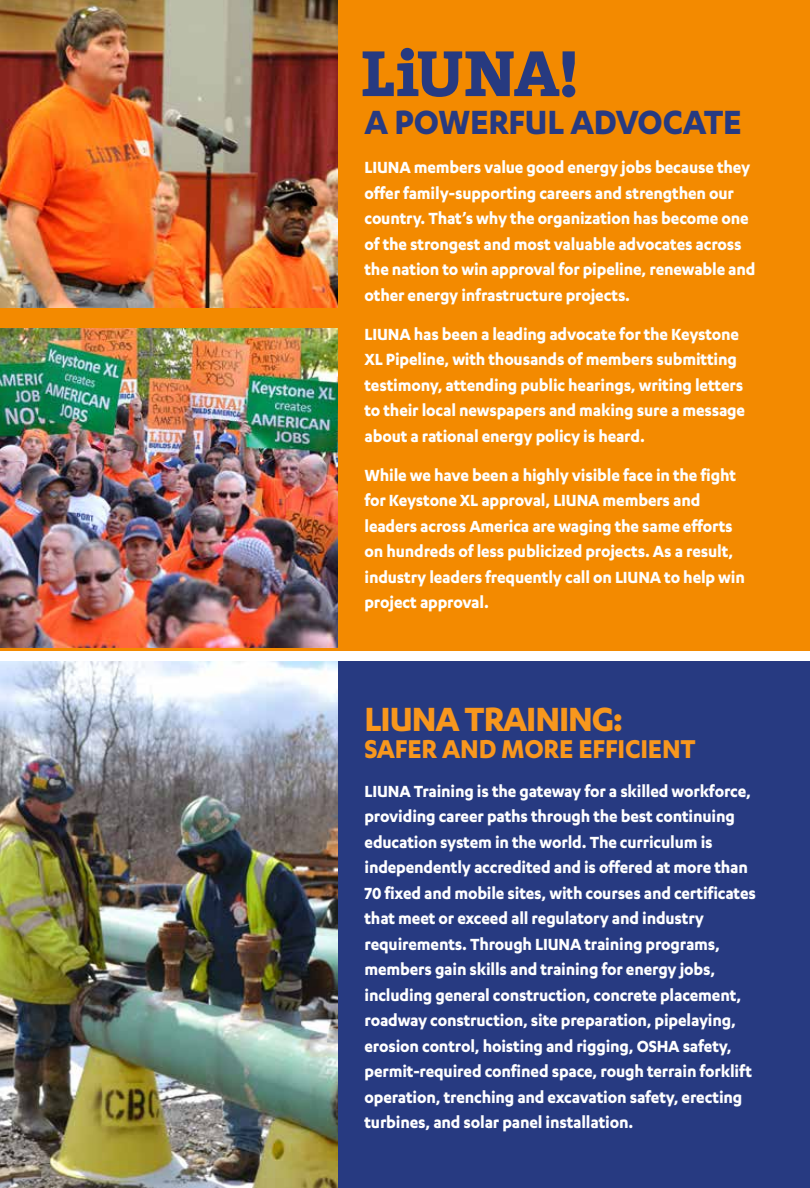
<style>
.page{position:relative;width:810px;height:1188px;background:#fff}
.page>*{position:absolute;margin:0;border:0;box-sizing:border-box;transform-origin:0 0}
.t1{font:700 39px "Karbon";letter-spacing:-.025em;color:#273a81;scale:.95 1}
.t2{font:700 39px "Karbon";letter-spacing:-.03em;color:#f8971d}
.t3{font:700 30px "Karbon";letter-spacing:-.01em;color:#f8971d;scale:.95 1}
.t4{font:700 18.75px/25.5px "Karbon";letter-spacing:-.01em;color:#fff;scale:.95 1}
</style>
<div class="page">
<div style="left:43px;top:662px;width:767px;height:526px;background:#273a81"></div>
<div style="left:0;top:0;width:810px;height:650px;background:#f38a00"></div>
<img style="left:0;top:662px;width:338px;height:526px">
<img style="left:0;top:328px;width:338px;height:320px">
<img style="left:0;top:0;width:338px;height:308px">
<svg style="left:363px;top:51px;width:212px;height:46px"></svg>
<div style="left:401px;top:48px;width:13px;height:13px;background:#273a80;border-radius:50%"></div>
<div style="left:562px;top:85px;width:13px;height:12px;background:#273a80;border-radius:50%"></div>
<h1 class="t1" style="left:364px;top:100px;width:76px">A POWERF</h1>
<h1 class="t1" style="left:525px;top:100px;width:209px">UL ADVOCATE</h1>
<p class="t4" style="left:364px;top:154px;width:413px">LIUNA members value good energy jobs because they offer family-supporting careers and strengthen our country. That’s why the organization has become one of the strongest and most valuable advocates across the nation to win approval for pipeline, renewable and other energy infrastructure projects.</p>
<p class="t4" style="left:364px;top:321px;width:402px">LIUNA has been a leading advocate for the Keystone XL Pipeline, with thousands of members submitting testimony, attending public hearings, writing letters to their local newspapers and making sure a message about a rational energy policy is heard.</p>
<p class="t4" style="left:364px;top:462px;width:402px">While we have been a highly visible face in the fight for Keystone XL approval, LIUNA members and leaders across America are waging the same efforts on hundreds of less publicized projects. As a result, industry leaders frequently call on LIUNA to help win project approval.</p>
<h1 class="t2" style="left:364px;top:697px;width:158px">LIUNA Trainin</h1>
<h1 class="t2" style="left:592px;top:697px;width:33px">g:</h1>
<h2 class="t3" style="left:364px;top:731px;width:102px">Safer and</h2>
<h2 class="t3" style="left:501px;top:731px;width:206px">More Efficient</h2>
<p class="t4" style="left:364px;top:778px;width:414px">LIUNA Training is the gateway for a skilled workforce, providing career paths through the best continuing education system in the world. The curriculum is independently accredited and is offered at more than 70 fixed and mobile sites, with courses and certificates that meet or exceed all regulatory and industry requirements. Through LIUNA training programs, members gain skills and training for energy jobs, including general construction, concrete placement, roadway construction, site preparation, pipelaying, erosion control, hoisting and rigging, OSHA safety, permit-required confined space, rough terrain forklift operation, trenching and excavation safety, erecting turbines, and solar panel installation.</p>
</div>
